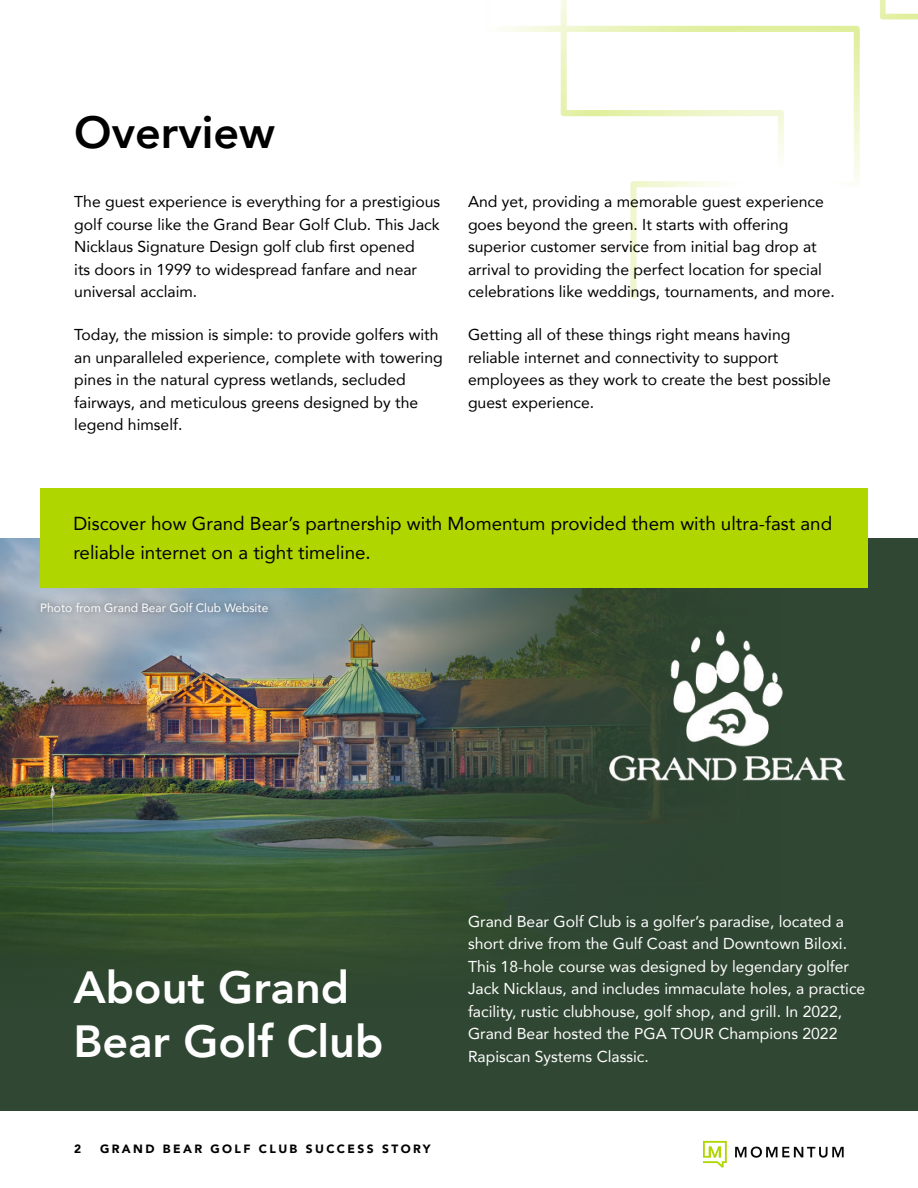
<style>
.page{position:relative;width:918px;height:1188px;background:#fff}
.page>*{position:absolute;margin:0;border:0;box-sizing:border-box;transform-origin:0 0}
.t1{font:800 45px/54px "Avenir";color:#fff}
.t2{font:800 45px "Avenir";color:#000}
.t3{font:18.75px/28.5px "Avenir";color:#000}
.t4{font:15.75px/22.5px "Avenir";color:#000}
.t5{font:15.75px/22.5px "Avenir";color:#fff}
.t6{font:12px "Avenir";color:#fff}
.t7{font:900 12px "Avenir";letter-spacing:.2em;color:#000}
</style>
<div class="page">
<svg style="left:503px;top:0;width:305px;height:299px"></svg>
<div style="left:0;top:538px;width:918px;height:615px;background:#304733"></div>
<img style="left:0;top:538px;width:243px;height:249px">
<img style="left:243px;top:588px;width:135px;height:199px">
<svg style="left:378px;top:588px;width:282px;height:199px"></svg>
<svg style="left:808px;top:0;width:110px;height:185px"></svg>
<svg style="left:0;top:787px;width:660px;height:171px"></svg>
<div style="left:40px;top:489px;width:828px;height:99px;background:#b0d600"></div>
<img style="left:608px;top:627px;width:238px;height:155px">
<div style="left:34px;top:596px;width:241px;height:23px;background:#000;opacity:.45"></div>
<div style="left:0;top:1111px;width:918px;height:77px;background:#fff"></div>
<svg style="left:703px;top:1141px;width:24px;height:26px"></svg>
<svg style="left:735px;top:1147px;width:109px;height:11px"></svg>
<h1 class="t2" style="left:74px;top:98px;width:202px">Overview</h1>
<p class="t4" style="left:74px;top:190px;width:367px">The guest experience is everything for a prestigious golf course like the Grand Bear Golf Club. This Jack Nicklaus Signature Design golf club first opened<br>its doors in 1999 to widespread fanfare and near universal acclaim.</p>
<p class="t4" style="left:74px;top:323px;width:370px">Today, the mission is simple: to provide golfers with an unparalleled experience, complete with towering pines in the natural cypress wetlands, secluded fairways, and meticulous greens designed by the legend himself.</p>
<p class="t4" style="left:468px;top:190px;width:368px">And yet, providing a memorable guest experience goes beyond the green. It starts with offering superior customer service from initial bag drop at arrival to providing the perfect location for special celebrations like weddings, tournaments, and more.</p>
<p class="t4" style="left:468px;top:323px;width:364px">Getting all of these things right means having reliable internet and connectivity to support employees as they work to create the best possible guest experience.</p>
<p class="t3" style="left:73px;top:509px;width:760px">Discover how Grand Bear’s partnership with Momentum provided them with ultra-fast and reliable internet on a tight timeline.</p>
<p class="t6" style="left:40px;top:598px;width:230px">Photo from Grand Bear Golf Club Website</p>
<h1 class="t1" style="left:73px;top:961px;width:312px">About Grand<br>Bear Golf Club</h1>
<p class="t7" style="left:74px;top:1138px;width:9px">2</p>
<p class="t7" style="left:100px;top:1138px;width:332px">GRAND BEAR GOLF CLUB SUCCESS STORY</p>
<p class="t5" style="left:468px;top:910px;width:399px">Grand Bear Golf Club is a golfer’s paradise, located a short drive from the Gulf Coast and Downtown Biloxi.<br>This 18-hole course was designed by legendary golfer Jack Nicklaus, and includes immaculate holes, a practice facility, rustic clubhouse, golf shop, and grill. In 2022, Grand Bear hosted the PGA TOUR Champions 2022<br>Rapiscan Systems Classic.</p>
</div>
